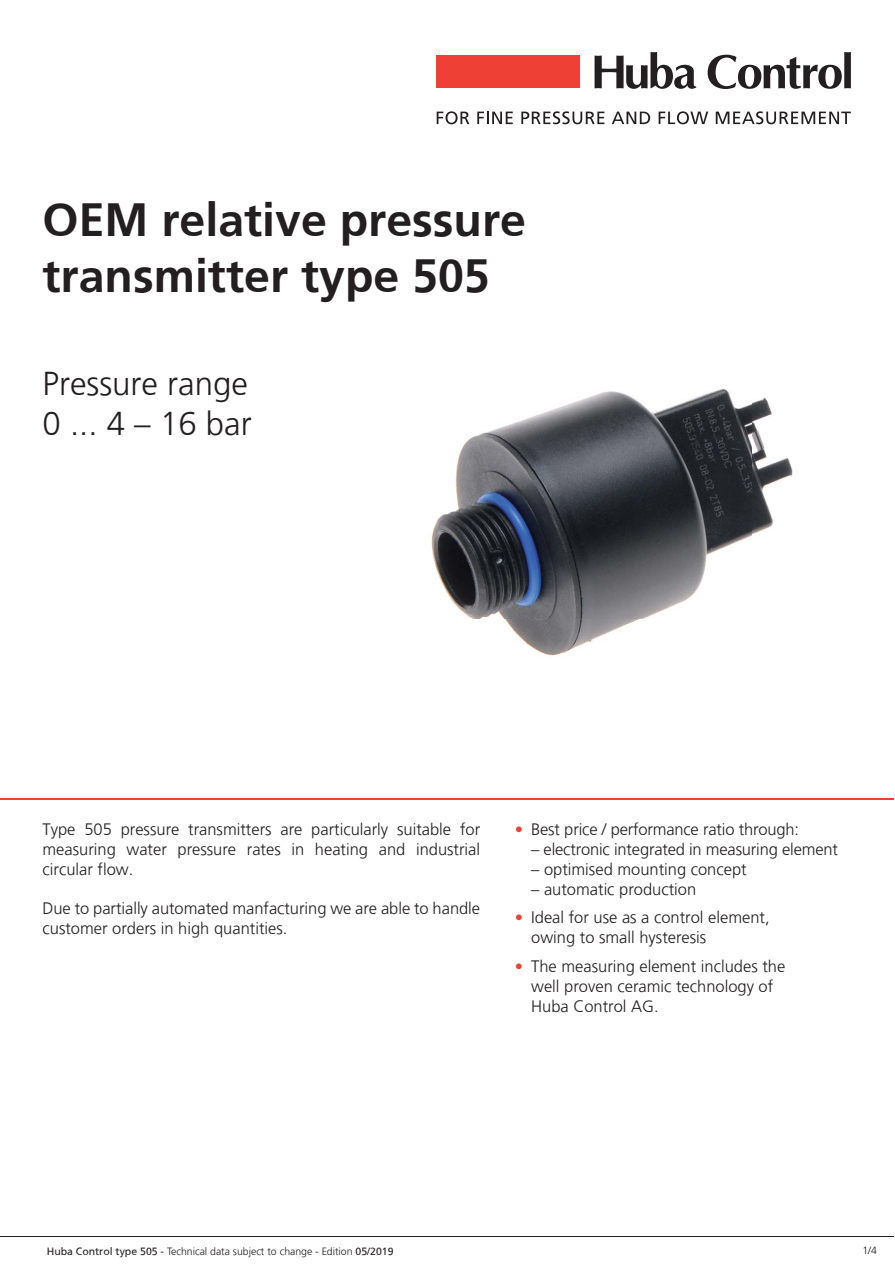
<style>
.page{position:relative;width:895px;height:1265px;background:#fff}
.page>*{position:absolute;margin:0;border:0;box-sizing:border-box;transform-origin:0 0}
.t1{font:700 46.5px/55.8px "Frutiger";color:#231f20}
.t2{font:300 33px/39.6px "Frutiger";color:#231f20}
.t3{font:300 16.5px/19.8px "Frutiger";color:#231f20}
.t4{font:300 10.5px "Frutiger";color:#231f20}
.s1{color:#ef4035}
.s2{font-weight:400}
</style>
<div class="page">
<hr style="left:0;top:1235px;width:893px;height:1px;background:#231f20">
<svg style="left:594px;top:52px;width:102px;height:37px"></svg>
<svg style="left:707px;top:52px;width:144px;height:37px"></svg>
<svg style="left:436px;top:111px;width:33px;height:13px"></svg>
<svg style="left:477px;top:112px;width:36px;height:12px"></svg>
<svg style="left:521px;top:111px;width:83px;height:13px"></svg>
<svg style="left:612px;top:112px;width:38px;height:12px"></svg>
<svg style="left:658px;top:111px;width:50px;height:13px"></svg>
<svg style="left:715px;top:111px;width:135px;height:13px"></svg>
<div style="left:437px;top:56px;width:143px;height:32px;background:#ef4035"></div>
<hr style="left:0;top:798px;width:893px;height:1px;background:#ef4035">
<img style="left:431px;top:389px;width:362px;height:267px">
<h1 class="t1" style="left:43px;top:193px;width:485px">OEM relative pressure transmitter type 505</h1>
<h2 class="t2" style="left:43px;top:365px;width:211px">Pressure range<br>0 ... 4 – 16 bar</h2>
<p class="t3" style="left:43px;top:820px;width:439px;text-align:justify">Type 505 pressure transmitters are particularly suitable for measuring water pressure rates in heating and industrial circular flow.</p>
<p class="t3" style="left:43px;top:899px;width:439px">Due to partially automated manfacturing we are able to handle customer orders in high quantities.</p>
<p class="t3" style="left:514px;top:820px;width:286px"><span class="s1">•</span> Best price / performance ratio through:</p>
<p class="t3" style="left:531px;top:840px;width:308px">– electronic integrated in measuring element</p>
<p class="t3" style="left:531px;top:859px;width:217px">– optimised mounting concept</p>
<p class="t3" style="left:531px;top:879px;width:167px">– automatic production</p>
<p class="t3" style="left:531px;top:908px;width:240px;text-indent:-16px"><span class="s1">•</span> Ideal for use as a control element, owing to small hysteresis</p>
<p class="t3" style="left:531px;top:957px;width:255px;text-indent:-16px"><span class="s1">•</span> The measuring element includes the well proven ceramic technology of<br>Huba Control AG.</p>
<p class="t4" style="left:47px;top:1246px;width:348px"><span class="s2">Huba Control type 505 -</span> Technical data subject to change - Edition <span class="s2">05/2019</span></p>
<p class="t4" style="left:862px;top:1246px;width:16px">1/4</p>
</div>
